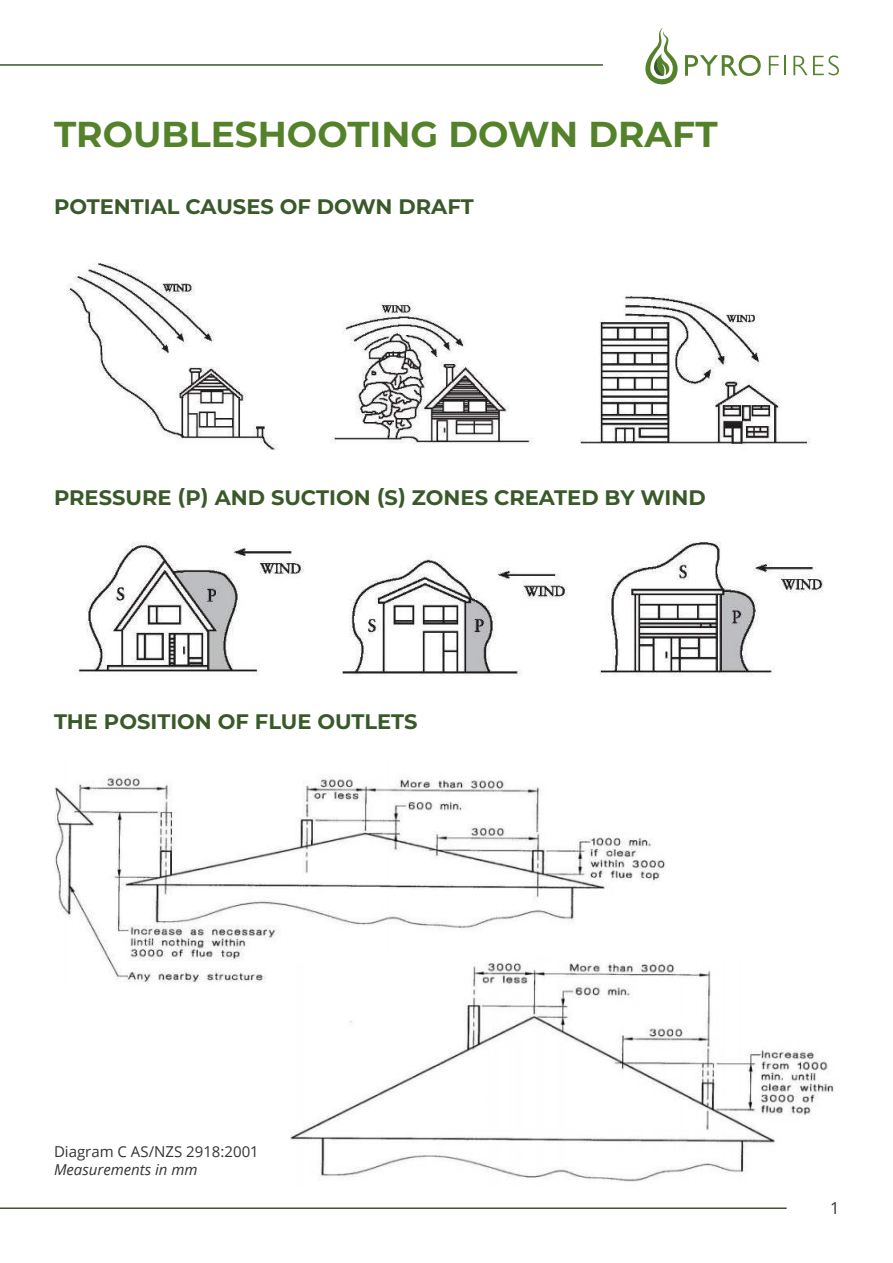
<style>
.page{position:relative;width:893px;height:1263px;background:#fff}
.page>*{position:absolute;margin:0;border:0;box-sizing:border-box;transform-origin:0 0}
.t1{font:700 36px "Montserrat";color:#54822b}
.t2{font:700 21px "Montserrat";color:#395929}
.t3{font:16.5px "Open Sans";color:#333}
.t4{font:15px "Open Sans";color:#333}
.t5{font:italic 15px "Open Sans";color:#333}
</style>
<div class="page">
<hr style="left:0;top:1207px;width:787px;height:2px;background:#395929">
<hr style="left:0;top:64px;width:603px;height:2px;background:#395929">
<svg style="left:645px;top:28px;width:33px;height:57px"></svg>
<svg style="left:685px;top:55px;width:76px;height:21px"></svg>
<svg style="left:769px;top:56px;width:17px;height:19px"></svg>
<svg style="left:793px;top:55px;width:46px;height:20px"></svg>
<img style="left:67px;top:263px;width:744px;height:187px">
<img style="left:75px;top:541px;width:749px;height:135px">
<img style="left:54px;top:773px;width:611px;height:210px">
<img style="left:289px;top:955px;width:545px;height:227px">
<h1 class="t1" style="left:54px;top:118px;width:665px">TROUBLESHOOTING DOWN DRAFT</h1>
<p class="t2" style="left:54px;top:197px;width:421px">POTENTIAL CAUSES OF DOWN DRAFT</p>
<p class="t2" style="left:54px;top:488px;width:653px">PRESSURE (P) AND SUCTION (S) ZONES CREATED BY WIND</p>
<p class="t2" style="left:54px;top:712px;width:365px">THE POSITION OF FLUE OUTLETS</p>
<p class="t4" style="left:54px;top:1146px;width:206px">Diagram C AS/NZS 2918:2001</p>
<p class="t5" style="left:54px;top:1161px;width:145px">Measurements in mm</p>
<p class="t3" style="left:830px;top:1201px;width:11px">1</p>
</div>
